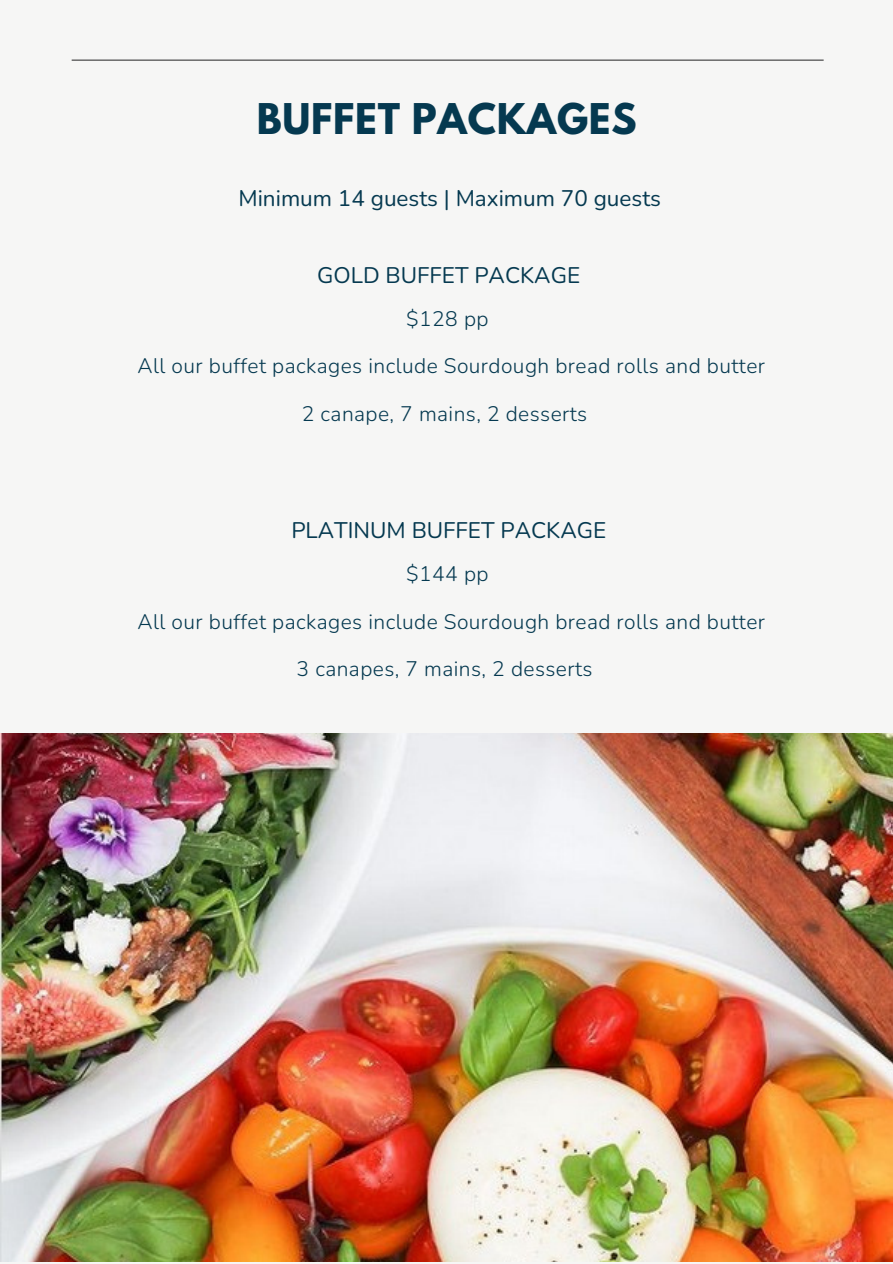
<style>
.page{position:relative;width:893px;height:1264px;background:#fff}
.page>*{position:absolute;margin:0;border:0;box-sizing:border-box;transform-origin:0 0}
.t1{font:700 37.5px "League Spartan";letter-spacing:.02em;color:#053950}
.t2{font:22.5px "Nunito";color:#053950}
.t3{font:300 21px "Nunito";letter-spacing:.02em;color:#053950}
</style>
<div class="page">
<div style="left:0;top:0;width:892px;height:1263px;background:#f6f6f5"></div>
<hr style="left:72px;top:60px;width:751px;height:1px;background:#000">
<img style="left:0;top:733px;width:892px;height:528px">
<p class="t1" style="left:257px;top:100px;width:381px">BUFFET PACKAGES</p>
<h2 class="t2" style="left:238px;top:183px;width:424px">Minimum 14 guests | Maximum 70 guests</h2>
<h1 class="t2" style="left:317px;top:261px;width:264px">GOLD BUFFET PACKAGE</h1>
<p class="t3" style="left:406px;top:305px;width:84px">$128 pp</p>
<p class="t3" style="left:137px;top:352px;width:629px">All our buffet packages include Sourdough bread rolls and butter</p>
<p class="t3" style="left:302px;top:399px;width:287px">2 canape, 7 mains, 2 desserts</p>
<p class="t2" style="left:291px;top:515px;width:316px">PLATINUM BUFFET PACKAGE</p>
<h2 class="t3" style="left:406px;top:560px;width:84px">$144 pp</h2>
<p class="t3" style="left:137px;top:607px;width:629px">All our buffet packages include Sourdough bread rolls and butter</p>
<p class="t3" style="left:296px;top:654px;width:297px">3 canapes, 7 mains, 2 desserts</p>
</div>
